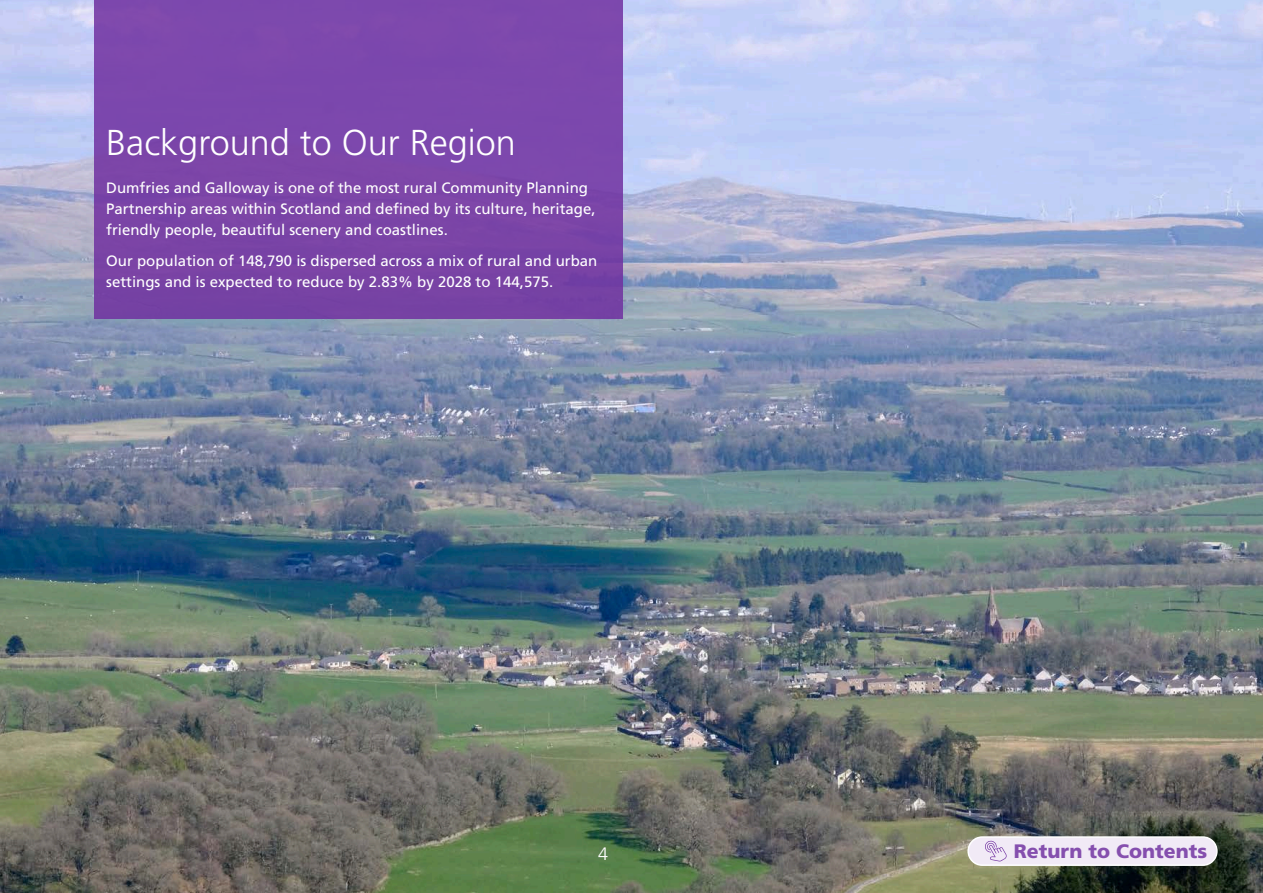
<style>
.page{position:relative;width:1263px;height:893px;background:#fff}
.page>*{position:absolute;margin:0;border:0;box-sizing:border-box;transform-origin:0 0}
.Heading{font:300 36px "Frutiger LT Pro";color:#fff}
.t1{font:900 19.5px "Frutiger LT Pro";color:#854fae}
.Heading-2{font:300 18px "Frutiger LT Pro";color:#fff}
.Body_Text{font:15px/21px "Frutiger LT Pro";color:#fff}
</style>
<div class="page">
<img style="left:0;top:0;width:1263px;height:893px">
<div style="left:95px;top:0;width:528px;height:319px;background:#7c47ab"></div>
<div style="left:968px;top:837px;width:249px;height:28px;background:#f1eaf6;border-radius:14px"></div>
<div style="left:967px;top:836px;width:251px;height:30px;border:2px solid #fff;border-radius:14px"></div>
<svg style="left:985px;top:841px;width:22px;height:20px"></svg>
<h1 class="Heading" style="left:106px;top:121px;width:411px">Background to Our Region</h1>
<p class="Body_Text" style="left:106px;top:177px;width:491px">Dumfries and Galloway is one of the most rural Community Planning<br>Partnership areas within Scotland and defined by its culture, heritage, friendly people, beautiful scenery and coastlines.</p>
<p class="Body_Text" style="left:106px;top:251px;width:492px">Our population of 148,790 is dispersed across a mix of rural and urban settings and is expected to reduce by 2.83% by 2028 to 144,575.</p>
<h1 class="Heading-2" style="left:598px;top:843px;width:12px">4</h1>
<h2 class="t1" style="left:1014px;top:840px;width:195px">Return to Contents</h2>
</div>
